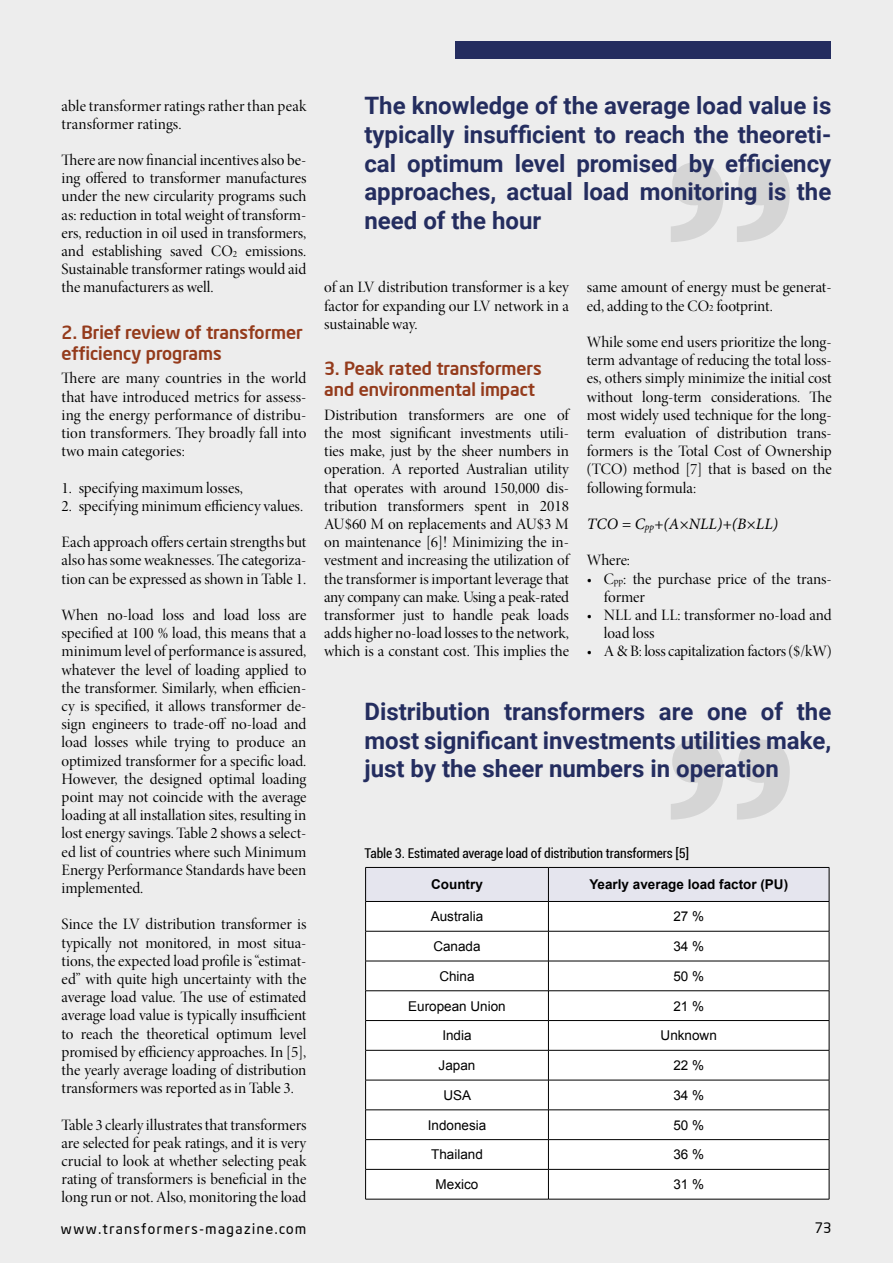
<style>
.page{position:relative;width:893px;height:1263px;background:#ededed}
.page>*{position:absolute;margin:0;border:0;box-sizing:border-box;transform-origin:0 0}
.t1{font:700 24px/28.8px "Roboto";color:#242d5f;text-align:justify}
.t2{font:500 18px/21px "Neo Sans Intel";color:#943b1c}
.t3{font:15.9px/18.1px "Minion Pro Disp";color:#000;text-align:justify}
.t4{font:italic 15.9px "Minion Pro";color:#000}
.t5{font:14.25px "Neo Sans Intel";letter-spacing:.11em;color:#000}
.t6{font:13.5px "Arial";color:#000}
.t7{font:condensed 13.5px "Roboto";letter-spacing:-.01em;color:#000}
.t8{font:700 13.5px "Arial";color:#000}
.s1{font-size:9.6px}
</style>
<div class="page">
<svg style="left:671px;top:162px;width:119px;height:80px"></svg>
<svg style="left:671px;top:740px;width:119px;height:80px"></svg>
<div style="left:366px;top:932px;width:463px;height:267px;background:#fff"></div>
<hr style="left:365px;top:931px;width:1px;height:30px;background:#000">
<hr style="left:548px;top:931px;width:1px;height:30px;background:#000">
<svg style="left:365px;top:962px;width:1px;height:88px"></svg>
<svg style="left:548px;top:962px;width:1px;height:88px"></svg>
<hr style="left:365px;top:1050px;width:1px;height:30px;background:#000">
<hr style="left:548px;top:1050px;width:1px;height:30px;background:#000">
<hr style="left:365px;top:1080px;width:1px;height:30px;background:#000">
<hr style="left:548px;top:1080px;width:1px;height:30px;background:#000">
<svg style="left:365px;top:1110px;width:1px;height:59px"></svg>
<svg style="left:548px;top:1110px;width:1px;height:59px"></svg>
<hr style="left:365px;top:1169px;width:1px;height:30px;background:#000">
<hr style="left:548px;top:1169px;width:1px;height:30px;background:#000">
<hr style="left:365px;top:931px;width:183px;height:1px;background:#000">
<hr style="left:548px;top:931px;width:281px;height:1px;background:#000">
<hr style="left:365px;top:961px;width:183px;height:1px;background:#000">
<hr style="left:548px;top:961px;width:281px;height:1px;background:#000">
<hr style="left:365px;top:990px;width:183px;height:1px;background:#000">
<hr style="left:548px;top:990px;width:281px;height:1px;background:#000">
<hr style="left:365px;top:1020px;width:183px;height:1px;background:#000">
<hr style="left:548px;top:1020px;width:281px;height:1px;background:#000">
<hr style="left:365px;top:1050px;width:183px;height:1px;background:#000">
<hr style="left:548px;top:1050px;width:281px;height:1px;background:#000">
<hr style="left:365px;top:1080px;width:183px;height:1px;background:#000">
<hr style="left:548px;top:1080px;width:281px;height:1px;background:#000">
<hr style="left:365px;top:1109px;width:183px;height:1px;background:#000">
<hr style="left:548px;top:1109px;width:281px;height:1px;background:#000">
<hr style="left:365px;top:1139px;width:183px;height:1px;background:#000">
<hr style="left:548px;top:1139px;width:281px;height:1px;background:#000">
<hr style="left:365px;top:1169px;width:183px;height:1px;background:#000">
<hr style="left:548px;top:1169px;width:281px;height:1px;background:#000">
<hr style="left:365px;top:1199px;width:183px;height:1px;background:#000">
<hr style="left:548px;top:1199px;width:281px;height:1px;background:#000">
<svg style="left:365px;top:867px;width:465px;height:64px"></svg>
<hr style="left:829px;top:931px;width:1px;height:30px;background:#000">
<svg style="left:829px;top:961px;width:1px;height:89px"></svg>
<hr style="left:829px;top:1050px;width:1px;height:30px;background:#000">
<hr style="left:829px;top:1080px;width:1px;height:30px;background:#000">
<svg style="left:829px;top:1110px;width:1px;height:59px"></svg>
<hr style="left:829px;top:1169px;width:1px;height:30px;background:#000">
<div style="left:455px;top:41px;width:376px;height:17px;background:#242d5f"></div>
<p class="t3" style="left:62px;top:97px;width:246px">able transformer ratings rather than peak transformer ratings.</p>
<p class="t3" style="left:62px;top:151px;width:246px">There are now financial incentives also be&shy;ing offered to transformer manufactures under the new circularity programs such as: reduction in total weight of transform&shy;ers, reduction in oil used in transformers, and establishing saved CO<span class="s1">2</span> emissions.<br>Sustainable transformer ratings would aid the manufacturers as well.</p>
<p class="t2" style="left:62px;top:321px;width:243px">2. Brief review of transformer efficiency programs</p>
<p class="t3" style="left:62px;top:370px;width:246px">There are many countries in the world that have introduced metrics for assess&shy;ing the energy performance of distribu&shy;tion transformers. They broadly fall into two main categories:</p>
<p class="t3" style="left:62px;top:479px;width:183px">1. specifying maximum losses,</p>
<p class="t3" style="left:62px;top:497px;width:243px">2. specifying minimum efficiency values.</p>
<p class="t3" style="left:62px;top:533px;width:246px">Each approach offers certain strengths but also has some weaknesses. The categoriza&shy;tion can be expressed as shown in Table 1.</p>
<p class="t3" style="left:62px;top:606px;width:246px">When no-load loss and load loss are specified at 100 % load, this means that a minimum level of performance is assured, whatever the level of loading applied to the transformer. Similarly, when efficien&shy;cy is specified, it allows transformer de&shy;sign engineers to trade-off no-load and load losses while trying to produce an optimized transformer for a specific load.<br>However, the designed optimal loading point may not coincide with the average loading at all installation sites, resulting in lost energy savings. Table 2 shows a select&shy;ed list of countries where such Minimum Energy Performance Standards have been implemented.</p>
<p class="t3" style="left:62px;top:915px;width:246px">Since the LV distribution transformer is typically not monitored, in most situa&shy;tions, the expected load profile is “estimat&shy;ed” with quite high uncertainty with the average load value. The use of estimated average load value is typically insufficient to reach the theoretical optimum level promised by efficiency approaches. In [5], the yearly average loading of distribution transformers was reported as in Table 3.</p>
<p class="t3" style="left:62px;top:1116px;width:246px">Table 3 clearly illustrates that transformers are selected for peak ratings, and it is very crucial to look at whether selecting peak rating of transformers is beneficial in the long run or not. Also, monitoring the load</p>
<h1 class="t1" style="left:364px;top:90px;width:468px">The knowledge of the average load value is typically insufficient to reach the theoreti&shy;cal optimum level promised by efficiency approaches, actual load monitoring is the need of the hour</h1>
<p class="t3" style="left:324px;top:279px;width:246px">of an LV distribution transformer is a key factor for expanding our LV network in a sustainable way.</p>
<p class="t2" style="left:324px;top:358px;width:219px">3. Peak rated transformers and environmental impact</p>
<p class="t3" style="left:324px;top:406px;width:246px">Distribution transformers are one of the most significant investments utili&shy;ties make, just by the sheer numbers in operation. A reported Australian utility that operates with around 150,000 dis&shy;tribution transformers spent in 2018<br>AU$60 M on replacements and AU$3 M on maintenance [6]! Minimizing the in&shy;vestment and increasing the utilization of the transformer is important leverage that any company can make. Using a peak-rated transformer just to handle peak loads adds higher no-load losses to the network, which is a constant cost. This implies the</p>
<p class="t3" style="left:587px;top:279px;width:246px">same amount of energy must be generat&shy;ed, adding to the CO<span class="s1">2</span> footprint.</p>
<p class="t3" style="left:587px;top:333px;width:246px">While some end users prioritize the long&shy;term advantage of reducing the total loss&shy;es, others simply minimize the initial cost without long-term considerations. The most widely used technique for the long&shy;term evaluation of distribution trans&shy;formers is the Total Cost of Ownership (TCO) method [7] that is based on the following formula:</p>
<p class="t4" style="left:587px;top:513px;width:193px">TCO = C<span class="s1">pp</span>+(A×NLL)+(B×LL)</p>
<p class="t3" style="left:587px;top:552px;width:45px">Where:</p>
<p class="t3" style="left:604px;top:570px;width:229px;text-indent:-17px">• C<span class="s1">pp</span>: the purchase price of the trans&shy;former</p>
<p class="t3" style="left:604px;top:606px;width:229px;text-indent:-17px">• NLL and LL: transformer no-load and load loss</p>
<p class="t3" style="left:587px;top:642px;width:246px">• A &amp; B: loss capitalization factors ($/kW)</p>
<h1 class="t1" style="left:364px;top:696px;width:468px">Distribution transformers are one of the most significant investments utilities make, just by the sheer numbers in operation</h1>
<p class="t7" style="left:364px;top:844px;width:326px">Table 3. Estimated average load of distribution transformers [5]</p>
<p class="t8" style="left:431px;top:876px;width:53px">Country</p>
<p class="t8" style="left:589px;top:876px;width:200px">Yearly average load factor (PU)</p>
<p class="t6" style="left:431px;top:908px;width:54px">Australia</p>
<p class="t6" style="left:673px;top:908px;width:32px">27 %</p>
<p class="t6" style="left:433px;top:937px;width:49px">Canada</p>
<p class="t6" style="left:673px;top:937px;width:32px">34 %</p>
<p class="t6" style="left:439px;top:967px;width:37px">China</p>
<p class="t6" style="left:673px;top:967px;width:32px">50 %</p>
<p class="t6" style="left:408px;top:997px;width:99px">European Union</p>
<p class="t6" style="left:673px;top:997px;width:32px">21 %</p>
<p class="t6" style="left:442px;top:1027px;width:31px">India</p>
<p class="t6" style="left:661px;top:1027px;width:58px">Unknown</p>
<p class="t6" style="left:439px;top:1056px;width:38px">Japan</p>
<p class="t6" style="left:673px;top:1056px;width:32px">22 %</p>
<p class="t6" style="left:443px;top:1086px;width:29px">USA</p>
<p class="t6" style="left:673px;top:1086px;width:32px">34 %</p>
<p class="t6" style="left:428px;top:1116px;width:60px">Indonesia</p>
<p class="t6" style="left:673px;top:1116px;width:32px">50 %</p>
<p class="t6" style="left:431px;top:1146px;width:53px">Thailand</p>
<p class="t6" style="left:673px;top:1146px;width:32px">36 %</p>
<p class="t6" style="left:436px;top:1175px;width:44px">Mexico</p>
<p class="t6" style="left:673px;top:1175px;width:32px">31 %</p>
<p class="t5" style="left:61px;top:1220px;width:247px">www.transformers-magazine.com</p>
<p class="t5" style="left:815px;top:1219px;width:18px">73</p>
</div>
